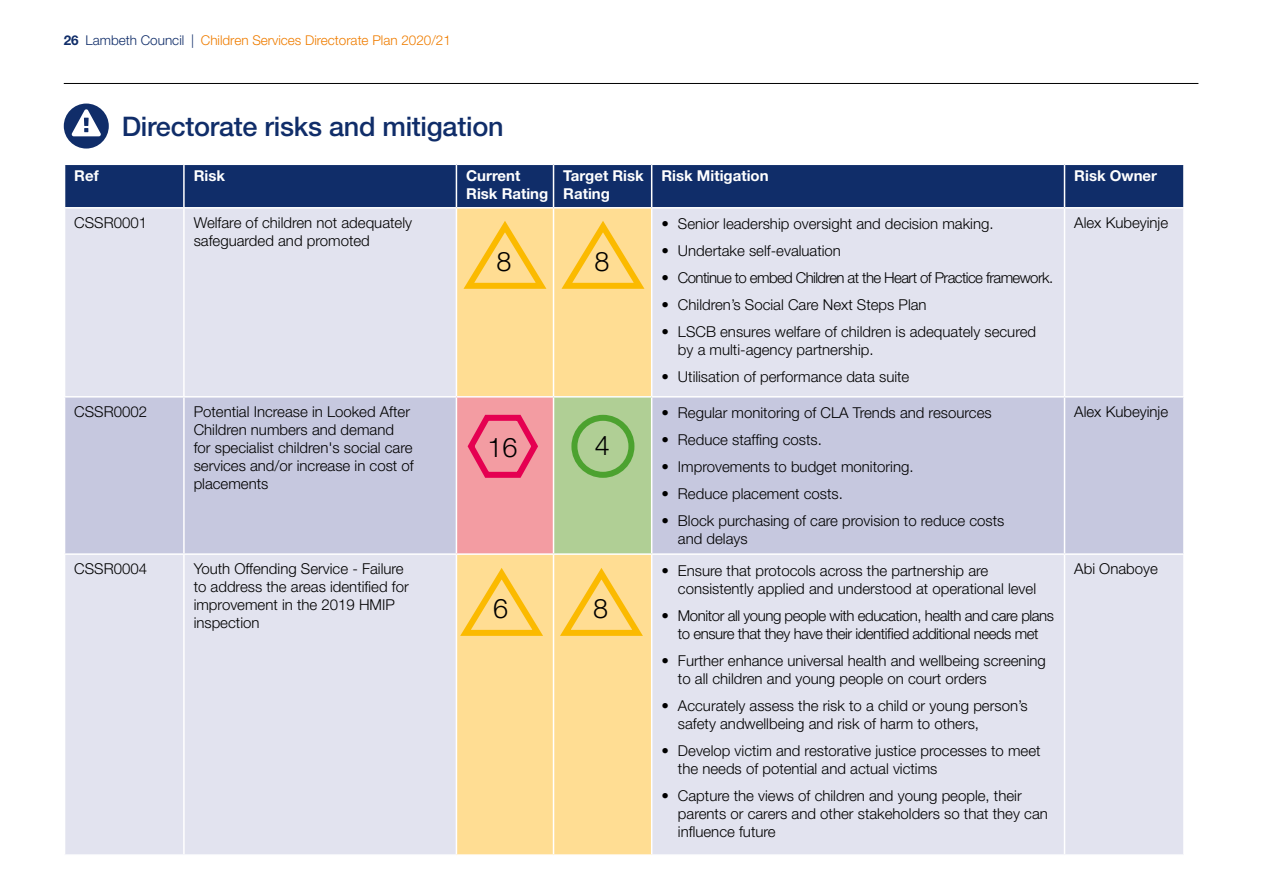
<style>
.page{position:relative;width:1263px;height:893px;background:#fff}
.page>*{position:absolute;margin:0;border:0;box-sizing:border-box;transform-origin:0 0}
.Heading_01{font:500 27px "Helvetica Neue";letter-spacing:-.01em;color:#102d69}
.Table_text{font:300 27px "Helvetica Neue";color:#000}
.Table_text-2{font:300 15px/18px "Helvetica Neue";color:#000}
.Table_text-3{font:300 15px/18px "Helvetica Neue";letter-spacing:-.03em;color:#000;text-align:center}
.Table_heads{font:700 15px/18px "Helvetica Neue";color:#fff}
.Table_text-4{font:300 15px "Helvetica Neue";letter-spacing:-.04em;color:#000}
.t1{font:300 13.5px "Helvetica Neue";color:#ef7d00}
.s1{font-weight:700;color:#102d69}
.s2{color:#102d69}
</style>
<div class="page">
<div style="left:64px;top:104px;width:45px;height:45px;background:#102d69;border-radius:50%"></div>
<svg style="left:72px;top:109px;width:29px;height:27px"></svg>
<div style="left:65px;top:165px;width:1118px;height:42px;background:#102d69"></div>
<div style="left:65px;top:209px;width:1118px;height:645px;background:#e2e3ef"></div>
<div style="left:457px;top:209px;width:194px;height:645px;background:#ffdd93"></div>
<div style="left:65px;top:398px;width:1118px;height:155px;background:#c6c8df"></div>
<div style="left:456px;top:397px;width:97px;height:157px;background:#f39ca2"></div>
<div style="left:553px;top:397px;width:99px;height:157px;background:#b0cf95"></div>
<hr style="left:183px;top:165px;width:2px;height:42px;background:#fff">
<hr style="left:456px;top:165px;width:1px;height:42px;background:#fff">
<hr style="left:553px;top:165px;width:1px;height:42px;background:#fff">
<hr style="left:651px;top:165px;width:1px;height:42px;background:#fff">
<hr style="left:1064px;top:165px;width:1px;height:42px;background:#fff">
<hr style="left:183px;top:209px;width:2px;height:187px;background:#fff">
<hr style="left:456px;top:209px;width:1px;height:187px;background:#fff">
<hr style="left:553px;top:209px;width:1px;height:187px;background:#fff">
<hr style="left:651px;top:209px;width:1px;height:187px;background:#fff">
<hr style="left:1064px;top:209px;width:1px;height:187px;background:#fff">
<hr style="left:64px;top:396px;width:120px;height:2px;background:#fff">
<hr style="left:184px;top:396px;width:272px;height:2px;background:#fff">
<hr style="left:183px;top:398px;width:2px;height:155px;background:#fff">
<hr style="left:456px;top:396px;width:97px;height:2px;background:#fff">
<hr style="left:456px;top:398px;width:1px;height:155px;background:#fff">
<hr style="left:553px;top:396px;width:99px;height:2px;background:#fff">
<hr style="left:553px;top:398px;width:1px;height:155px;background:#fff">
<hr style="left:652px;top:396px;width:412px;height:2px;background:#fff">
<hr style="left:651px;top:398px;width:1px;height:155px;background:#fff">
<hr style="left:1064px;top:396px;width:121px;height:2px;background:#fff">
<hr style="left:1064px;top:398px;width:1px;height:155px;background:#fff">
<hr style="left:64px;top:553px;width:120px;height:2px;background:#fff">
<hr style="left:184px;top:553px;width:272px;height:2px;background:#fff">
<hr style="left:183px;top:555px;width:2px;height:299px;background:#fff">
<hr style="left:456px;top:553px;width:97px;height:2px;background:#fff">
<hr style="left:456px;top:555px;width:1px;height:299px;background:#fff">
<hr style="left:553px;top:553px;width:99px;height:2px;background:#fff">
<hr style="left:553px;top:555px;width:1px;height:299px;background:#fff">
<hr style="left:652px;top:553px;width:412px;height:2px;background:#fff">
<hr style="left:651px;top:555px;width:1px;height:299px;background:#fff">
<hr style="left:1064px;top:553px;width:121px;height:2px;background:#fff">
<hr style="left:1064px;top:555px;width:1px;height:299px;background:#fff">
<div style="left:571px;top:415px;width:63px;height:63px;border:6px solid #4ca22f;border-radius:50%"></div>
<svg style="left:458px;top:218px;width:192px;height:74px;background:#fed679"></svg>
<svg style="left:467px;top:414px;width:71px;height:64px"></svg>
<svg style="left:555px;top:565px;width:93px;height:74px;background:#fed677"></svg>
<svg style="left:455px;top:565px;width:93px;height:74px;background:#fed77a"></svg>
<hr style="left:64px;top:83px;width:1134px;height:1px;background:#000">
<p class="t1" style="left:64px;top:32px;width:389px"><span class="s1">26</span> <span class="s2">Lambeth Council |</span> Children Services Directorate Plan 2020/21</p>
<p class="Heading_01" style="left:122px;top:110px;width:383px">Directorate risks and mitigation</p>
<p class="Table_heads" style="left:74px;top:166px;width:26px">Ref</p>
<p class="Table_heads" style="left:194px;top:166px;width:33px">Risk</p>
<p class="Table_heads" style="left:466px;top:166px;width:84px">Current<br>Risk Rating</p>
<p class="Table_heads" style="left:563px;top:166px;width:82px">Target Risk<br>Rating</p>
<p class="Table_heads" style="left:661px;top:166px;width:109px">Risk Mitigation</p>
<p class="Table_heads" style="left:1074px;top:166px;width:84px">Risk Owner</p>
<p class="Table_text-2" style="left:74px;top:213px;width:74px">CSSR0001</p>
<p class="Table_text-2" style="left:194px;top:213px;width:220px">Welfare of children not adequately safeguarded and promoted</p>
<p class="Table_text-2" style="left:661px;top:215px;width:334px">• Senior leadership oversight and decision making.</p>
<p class="Table_text-2" style="left:661px;top:242px;width:181px">• Undertake self-evaluation</p>
<p class="Table_text-4" style="left:661px;top:269px;width:393px">• Continue to embed Children at the Heart of Practice framework.</p>
<p class="Table_text-2" style="left:661px;top:296px;width:267px">• Children’s Social Care Next Steps Plan</p>
<p class="Table_text-2" style="left:678px;top:323px;width:360px;text-indent:-16px">• LSCB ensures welfare of children is adequately secured by a multi-agency partnership.</p>
<p class="Table_text-2" style="left:661px;top:368px;width:249px">• Utilisation of performance data suite</p>
<p class="Table_text-2" style="left:1074px;top:213px;width:95px">Alex Kubeyinje</p>
<p class="Table_text" style="left:497px;top:245px;width:17px">8</p>
<p class="Table_text" style="left:595px;top:245px;width:17px">8</p>
<p class="Table_text-2" style="left:74px;top:402px;width:74px">CSSR0002</p>
<p class="Table_text-2" style="left:194px;top:402px;width:222px">Potential Increase in Looked After<br>Children numbers and demand for specialist children's social care services and/or increase in cost of placements</p>
<p class="Table_text-2" style="left:661px;top:404px;width:332px">• Regular monitoring of CLA Trends and resources</p>
<p class="Table_text-2" style="left:661px;top:431px;width:162px">• Reduce staffing costs.</p>
<p class="Table_text-2" style="left:661px;top:458px;width:254px">• Improvements to budget monitoring.</p>
<p class="Table_text-2" style="left:661px;top:485px;width:183px">• Reduce placement costs.</p>
<p class="Table_text-2" style="left:678px;top:512px;width:328px;text-indent:-16px">• Block purchasing of care provision to reduce costs and delays</p>
<p class="Table_text" style="left:595px;top:429px;width:17px">4</p>
<p class="Table_text" style="left:487px;top:431px;width:32px">16</p>
<p class="Table_text-2" style="left:74px;top:559px;width:74px">CSSR0004</p>
<p class="Table_text-2" style="left:194px;top:559px;width:217px">Youth Offending Service - Failure to address the areas identified for improvement in the 2019 HMIP inspection</p>
<p class="Table_text-2" style="left:678px;top:561px;width:360px;text-indent:-16px">• Ensure that protocols across the partnership are consistently applied and understood at operational level</p>
<p class="Table_text" style="left:493px;top:592px;width:17px">6</p>
<p class="Table_text" style="left:593px;top:592px;width:17px">8</p>
<p class="Table_text-3" style="left:661px;top:606px;width:394px">• Monitor all young people with education, health and care plans to ensure that they have their identified additional needs met</p>
<p class="Table_text-2" style="left:678px;top:651px;width:369px;text-indent:-16px">• Further enhance universal health and wellbeing screening to all children and young people on court orders</p>
<p class="Table_text-2" style="left:678px;top:696px;width:351px;text-indent:-16px">• Accurately assess the risk to a child or young person’s safety andwellbeing and risk of harm to others,</p>
<p class="Table_text-2" style="left:678px;top:741px;width:364px;text-indent:-16px">• Develop victim and restorative justice processes to meet the needs of potential and actual victims</p>
<p class="Table_text-2" style="left:678px;top:786px;width:371px;text-indent:-16px">• Capture the views of children and young people, their parents or carers and other stakeholders so that they can influence future</p>
<p class="Table_text-2" style="left:1074px;top:402px;width:95px">Alex Kubeyinje</p>
<p class="Table_text-2" style="left:1074px;top:559px;width:85px">Abi Onaboye</p>
</div>
